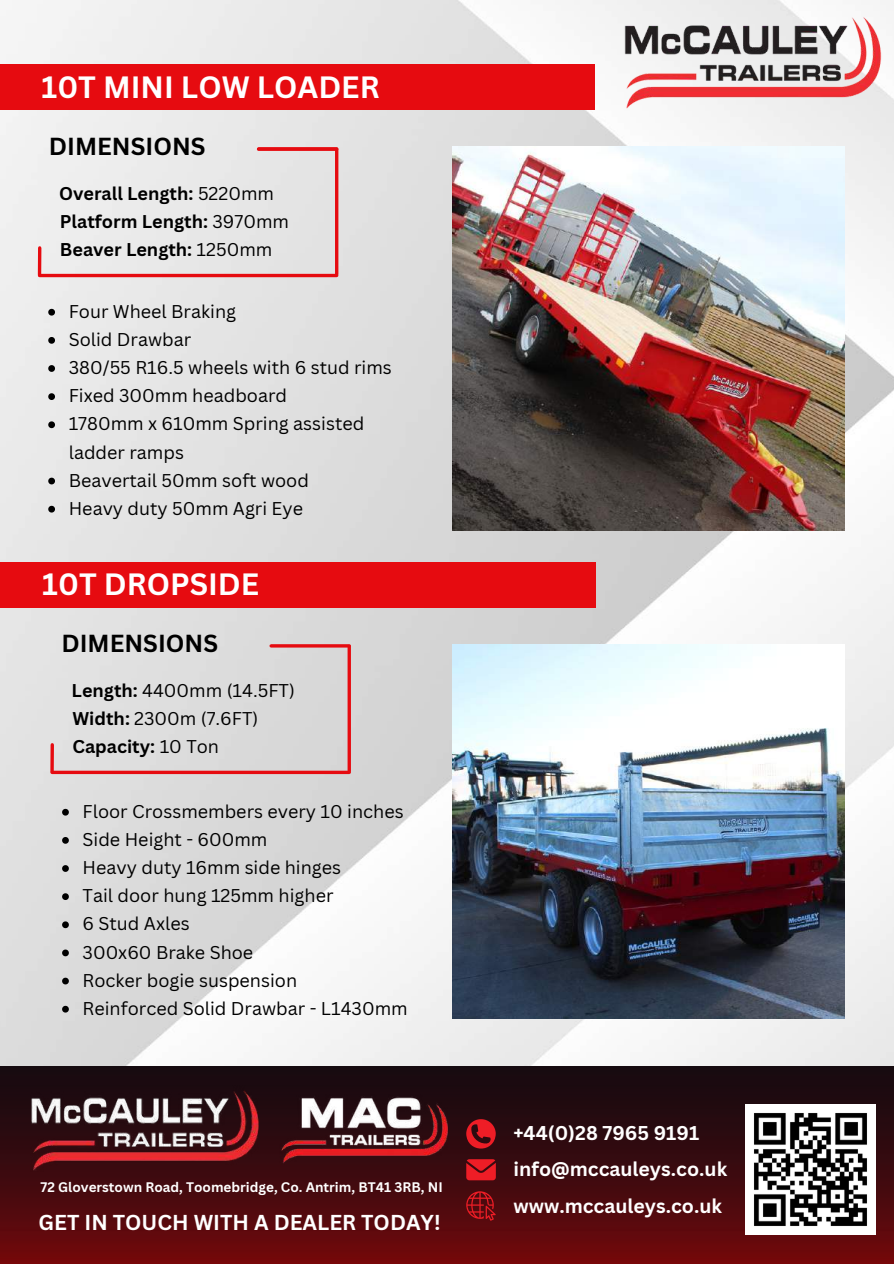
<style>
.page{position:relative;width:894px;height:1264px;background:#fff}
.page>*{position:absolute;margin:0;border:0;box-sizing:border-box;transform-origin:0 0}
.t1{font:700 30px "Canva Sans";color:#fff}
.t2{font:700 24px "Canva Sans";color:#000}
.t3{font:700 21px "Canva Sans";color:#fff}
.t4{font:700 19.35px/35.7px "Canva Sans";color:#fff}
.t5{font:18px/28.2px "Canva Sans";color:#000}
.t6{font:700 18px/28.2px "Canva Sans";color:#000}
.t7{font:700 13.5px "Canva Sans";color:#fff}
.s1{font-weight:400}
.s2{font-weight:700}
</style>
<div class="page">
<img style="left:0;top:0;width:893px;height:1066px">
<img style="left:620px;top:13px;width:264px;height:103px">
<div style="left:0;top:64px;width:594px;height:45px;background:#e60b10"></div>
<div style="left:0;top:562px;width:595px;height:45px;background:#e60b10"></div>
<img style="left:452px;top:644px;width:392px;height:374px">
<hr style="left:271px;top:644px;width:78px;height:3px;background:#e60b10">
<svg style="left:347px;top:646px;width:4px;height:125px"></svg>
<svg style="left:52px;top:770px;width:297px;height:4px"></svg>
<svg style="left:50px;top:744px;width:4px;height:27px"></svg>
<img style="left:452px;top:147px;width:392px;height:383px">
<svg style="left:258px;top:147px;width:78px;height:4px"></svg>
<hr style="left:335px;top:149px;width:3px;height:125px;background:#e60b10">
<hr style="left:39px;top:274px;width:297px;height:3px;background:#e60b10">
<hr style="left:38px;top:248px;width:3px;height:27px;background:#e60b10">
<img style="left:0;top:1066px;width:893px;height:197px">
<svg style="left:466px;top:1191px;width:29px;height:29px"></svg>
<svg style="left:466px;top:1119px;width:29px;height:34px"></svg>
<svg style="left:466px;top:1159px;width:29px;height:21px"></svg>
<img style="left:279px;top:1089px;width:172px;height:75px">
<img style="left:280px;top:1102px;width:171px;height:62px">
<img style="left:17px;top:1085px;width:251px;height:91px">
<img style="left:744px;top:1104px;width:131px;height:130px">
<svg style="left:62px;top:808px;width:7px;height:7px"></svg>
<svg style="left:62px;top:837px;width:7px;height:6px"></svg>
<svg style="left:62px;top:865px;width:7px;height:6px"></svg>
<svg style="left:62px;top:893px;width:7px;height:7px"></svg>
<svg style="left:62px;top:921px;width:7px;height:7px"></svg>
<svg style="left:62px;top:949px;width:7px;height:7px"></svg>
<svg style="left:62px;top:977px;width:7px;height:7px"></svg>
<svg style="left:62px;top:1005px;width:7px;height:7px"></svg>
<svg style="left:48px;top:309px;width:7px;height:6px"></svg>
<svg style="left:48px;top:337px;width:7px;height:7px"></svg>
<svg style="left:48px;top:365px;width:7px;height:7px"></svg>
<svg style="left:48px;top:393px;width:7px;height:7px"></svg>
<svg style="left:48px;top:421px;width:7px;height:7px"></svg>
<svg style="left:48px;top:477px;width:7px;height:7px"></svg>
<svg style="left:48px;top:506px;width:7px;height:6px"></svg>
<h1 class="t1" style="left:42px;top:65px;width:339px">10T MINI LOW LOADER</h1>
<h2 class="t2" style="left:49px;top:130px;width:158px">DIMENSIONS</h2>
<p class="t6" style="left:59px;top:179px;width:231px">Overall Length: <span class="s1">5220mm<br></span>Platform Length: <span class="s1">3970mm<br></span>Beaver Length: <span class="s1">1250mm</span></p>
<p class="t5" style="left:69px;top:297px;width:324px">Four Wheel Braking<br>Solid Drawbar<br>380/55 R16.5 wheels with 6 stud rims<br>Fixed 300mm headboard<br>1780mm x 610mm Spring assisted ladder ramps<br>Beavertail 50mm soft wood<br>Heavy duty 50mm Agri Eye</p>
<h1 class="t1" style="left:42px;top:563px;width:218px">10T DROPSIDE</h1>
<h2 class="t2" style="left:61px;top:626px;width:158px">DIMENSIONS</h2>
<p class="t5" style="left:72px;top:675px;width:225px"><span class="s2">Length:</span> 4400mm (14.5FT)<br><span class="s2">Width:</span> 2300m (7.6FT)<br><span class="s2">Capacity:</span> 10 Ton</p>
<p class="t5" style="left:83px;top:796px;width:326px">Floor Crossmembers every 10 inches<br>Side Height - 600mm<br>Heavy duty 16mm side hinges<br>Tail door hung 125mm higher<br>6 Stud Axles<br>300x60 Brake Shoe<br>Rocker bogie suspension<br>Reinforced Solid Drawbar - L1430mm</p>
<p class="t7" style="left:41px;top:1177px;width:403px">72 Gloverstown Road, Toomebridge, Co. Antrim, BT41 3RB, NI</p>
<p class="t3" style="left:39px;top:1207px;width:403px">GET IN TOUCH WITH A DEALER TODAY!</p>
<p class="t4" style="left:513px;top:1114px;width:215px">+44(0)28 7965 9191 info@mccauleys.co.uk</p>
<p class="t4" style="left:513px;top:1187px;width:210px">www.mccauleys.co.uk</p>
</div>
